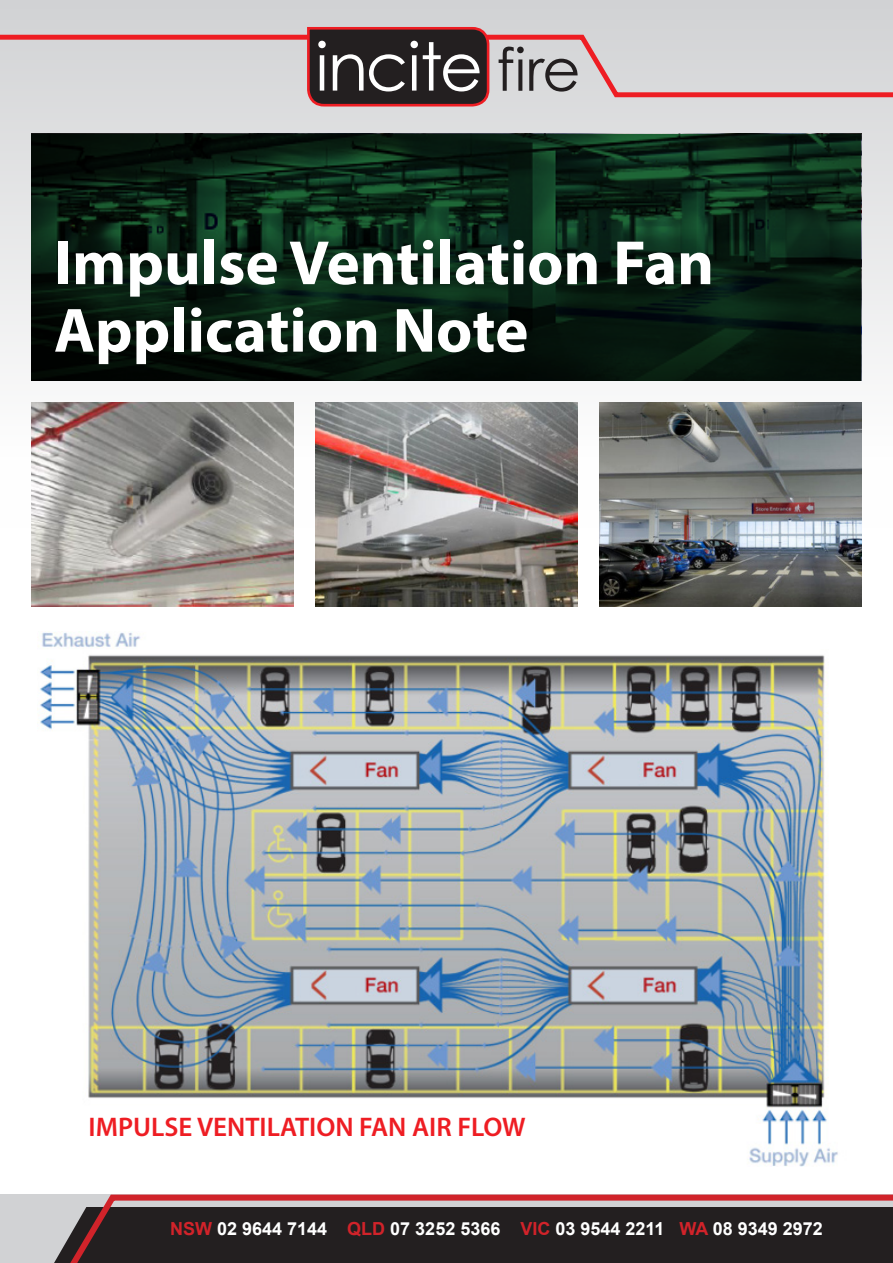
<style>
.page{position:relative;width:893px;height:1263px;background:#fff}
.page>*{position:absolute;margin:0;border:0;box-sizing:border-box;transform-origin:0 0}
.t1{font:700 63px "Myriad Pro";color:#fff}
.t2{font:600 27px "Myriad Pro";color:#ee1d23}
.t3{font:700 18px "Arial";color:#fff}
.s1{color:#d1232a}
</style>
<div class="page">
<svg style="left:0;top:0;width:893px;height:527px"></svg>
<svg style="left:0;top:32px;width:893px;height:68px;background:#d9c8ca"></svg>
<svg style="left:306px;top:26px;width:185px;height:82px;background:#5b4647"></svg>
<svg style="left:499px;top:47px;width:79px;height:45px;background:#a5a4a6"></svg>
<svg style="left:0;top:1194px;width:893px;height:69px;background:#473436"></svg>
<svg style="left:0;top:1206px;width:87px;height:57px;background:#b5b0b2"></svg>
<img style="left:32px;top:403px;width:261px;height:204px">
<img style="left:316px;top:403px;width:261px;height:203px">
<img style="left:599px;top:403px;width:262px;height:204px">
<img style="left:40px;top:632px;width:798px;height:534px">
<svg style="left:32px;top:134px;width:829px;height:247px;background:#082013"></svg>
<p class="t1" style="left:54px;top:222px;width:662px">Impulse Ventilation Fan</p>
<p class="t1" style="left:54px;top:289px;width:476px">Application Note</p>
<p class="t2" style="left:89px;top:1109px;width:439px">IMPULSE VENTILATION FAN AIR FLOW</p>
<p class="t3" style="left:170px;top:1215px;width:654px"><span class="s1">NSW</span> 02 9644 7144 <span class="s1">QLD</span> 07 3252 5366 <span class="s1">VIC</span> 03 9544 2211 <span class="s1">WA</span> 08 9349 2972</p>
</div>
